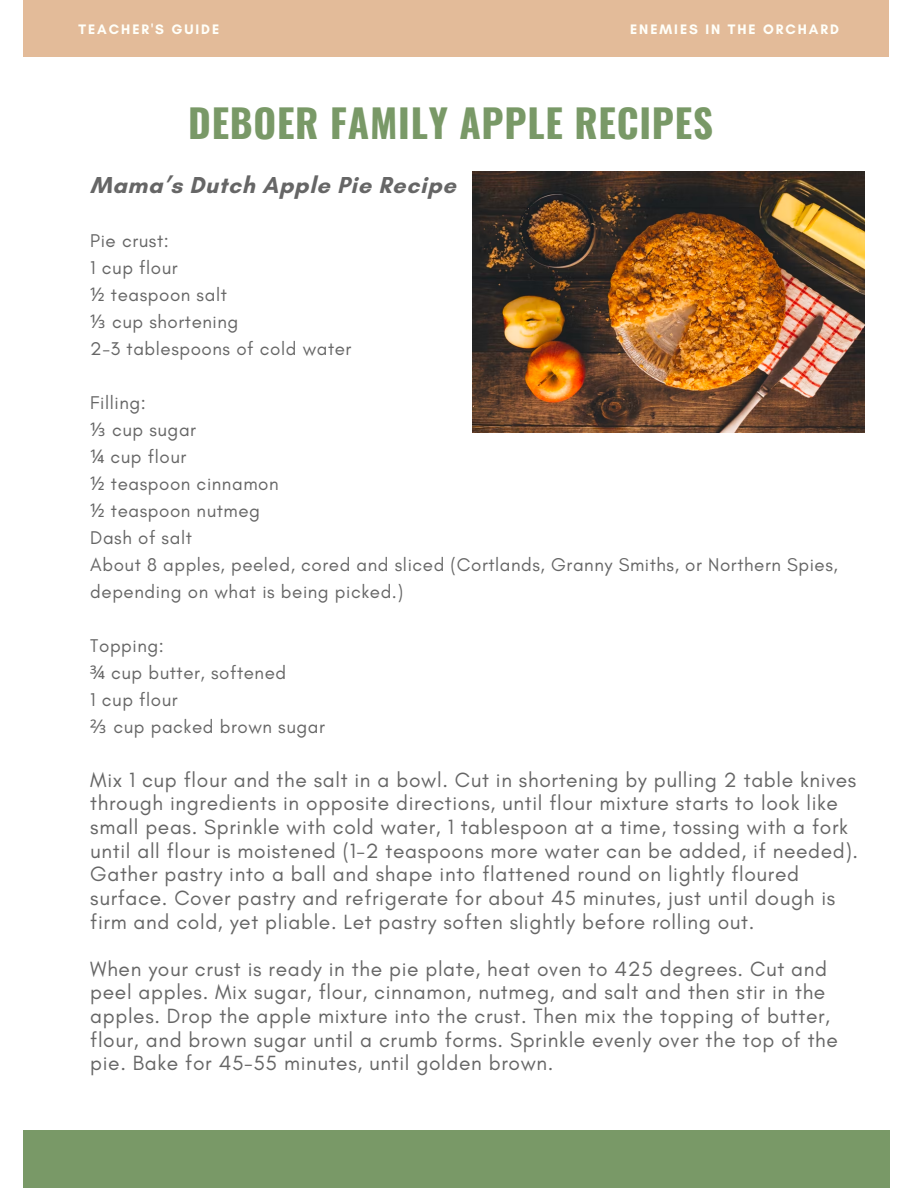
<style>
.page{position:relative;width:918px;height:1188px;background:#fff}
.page>*{position:absolute;margin:0;border:0;box-sizing:border-box;transform-origin:0 0}
.t1{font:700 38.85px "Oswald";letter-spacing:.02em;color:#799967}
.t2{font:700 23.55px "Glacial Indifference";letter-spacing:.03em;color:#666}
.t3{font:21px/23.7px "Glacial Indifference";letter-spacing:.03em;color:#666}
.t4{font:18.75px/27px "Glacial Indifference";letter-spacing:.03em;color:#666}
.t5{font:700 13.95px "Glacial Indifference";letter-spacing:.14em;color:#fffff9}
.s1{font-family:"Noto Sans"}
</style>
<div class="page">
<div style="left:23px;top:0;width:866px;height:57px;background:#e3bb99"></div>
<div style="left:23px;top:1130px;width:867px;height:58px;background:#799967"></div>
<img style="left:472px;top:171px;width:393px;height:261px">
<p class="t5" style="left:79px;top:20px;width:142px">TEACHER'S GUIDE</p>
<p class="t5" style="left:630px;top:20px;width:210px">ENEMIES IN THE ORCHARD</p>
<p class="t1" style="left:188px;top:92px;width:526px">DEBOER FAMILY APPLE RECIPES</p>
<p class="t2" style="left:90px;top:170px;width:367px">Mama’s Dutch Apple Pie Recipe</p>
<p class="t4" style="left:90px;top:227px;width:80px">Pie crust:</p>
<p class="t4" style="left:90px;top:254px;width:89px">1 cup flour</p>
<p class="t4" style="left:90px;top:281px;width:138px"><span class="s1">½</span> teaspoon salt</p>
<p class="t4" style="left:90px;top:308px;width:150px"><span class="s1">⅓</span> cup shortening</p>
<p class="t4" style="left:90px;top:335px;width:263px">2-3 tablespoons of cold water</p>
<p class="t4" style="left:90px;top:389px;width:57px">Filling:</p>
<p class="t4" style="left:90px;top:416px;width:107px"><span class="s1">⅓</span> cup sugar</p>
<p class="t4" style="left:90px;top:443px;width:98px"><span class="s1">¼</span> cup flour</p>
<p class="t4" style="left:90px;top:470px;width:190px"><span class="s1">½</span> teaspoon cinnamon</p>
<p class="t4" style="left:90px;top:497px;width:171px"><span class="s1">½</span> teaspoon nutmeg</p>
<p class="t4" style="left:90px;top:524px;width:103px">Dash of salt</p>
<p class="t4" style="left:90px;top:551px;width:749px">About 8 apples, peeled, cored and sliced (Cortlands, Granny Smiths, or Northern Spies, depending on what is being picked.)</p>
<p class="t4" style="left:90px;top:632px;width:75px">Topping:</p>
<p class="t4" style="left:90px;top:659px;width:197px"><span class="s1">¾</span> cup butter, softened</p>
<p class="t4" style="left:90px;top:686px;width:89px">1 cup flour</p>
<p class="t4" style="left:90px;top:713px;width:236px"><span class="s1">⅔</span> cup packed brown sugar</p>
<p class="t3" style="left:90px;top:768px;width:769px">Mix 1 cup flour and the salt in a bowl. Cut in shortening by pulling 2 table knives through ingredients in opposite directions, until flour mixture starts to look like small peas. Sprinkle with cold water, 1 tablespoon at a time, tossing with a fork until all flour is moistened (1-2 teaspoons more water can be added, if needed).<br>Gather pastry into a ball and shape into flattened round on lightly floured surface. Cover pastry and refrigerate for about 45 minutes, just until dough is firm and cold, yet pliable. Let pastry soften slightly before rolling out.</p>
<p class="t3" style="left:90px;top:957px;width:749px">When your crust is ready in the pie plate, heat oven to 425 degrees. Cut and peel apples. Mix sugar, flour, cinnamon, nutmeg, and salt and then stir in the apples. Drop the apple mixture into the crust. Then mix the topping of butter, flour, and brown sugar until a crumb forms. Sprinkle evenly over the top of the pie. Bake for 45-55 minutes, until golden brown.</p>
</div>
